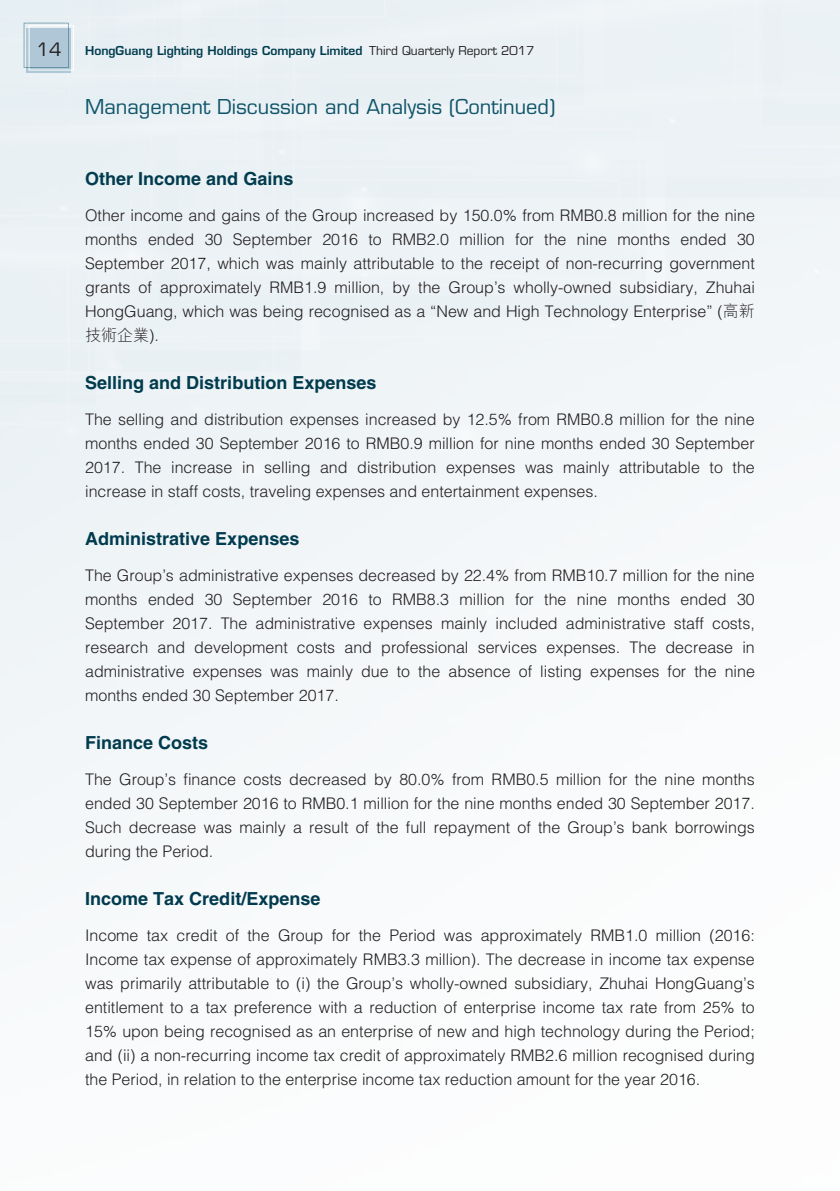
<style>
.page{position:relative;width:840px;height:1191px;background:#fff}
.page>*{position:absolute;margin:0;border:0;box-sizing:border-box;transform-origin:0 0}
.t1{font:20px "Eurostile LT Std";color:#10556a}
.t2{font:700 18px "Helvetica LT Std";color:#003b4e}
.t3{font:18px "Eurostile LT Std";color:#231f20}
.t4{font:300 16px/24px "Helvetica LT Std";color:#231f20;text-align:justify}
.t5{font:300 16px "M Hei HK";color:#231f20}
.t6{font:600 12px "Eurostile LT Std";color:#003b4e}
.s1{font-weight:400;color:#231f20}
.s2{font-family:"M Hei HK"}
.s3{font-family:"Helvetica LT Std"}
</style>
<div class="page">
<div style="left:27px;top:28px;width:44px;height:45px;background:#afc7d6"></div>
<div style="left:29px;top:25px;width:45px;height:46px;border:1px solid #fff"></div>
<p class="t3" style="left:37px;top:39px;width:26px">14</p>
<p class="t6" style="left:85px;top:43px;width:450px">HongGuang Lighting Holdings Company Limited <span class="s1">Third Quarterly Report 2017</span></p>
<p class="t1" style="left:85px;top:94px;width:471px">Management Discussion and Analysis (Continued)</p>
<p class="t2" style="left:85px;top:168px;width:210px">Other Income and Gains</p>
<p class="t4" style="left:85px;top:203px;width:671px">Other income and gains of the Group increased by 150.0% from RMB0.8 million for the nine months ended 30 September 2016 to RMB2.0 million for the nine months ended 30<br>September 2017, which was mainly attributable to the receipt of non-recurring government grants of approximately RMB1.9 million, by the Group’s wholly-owned subsidiary, Zhuhai HongGuang, which was being recognised as a “New and High Technology Enterprise” (<span class="s2">高新</span></p>
<p class="t5" style="left:85px;top:327px;width:75px">技術企業<span class="s3">).</span></p>
<p class="t2" style="left:85px;top:372px;width:293px">Selling and Distribution Expenses</p>
<p class="t4" style="left:85px;top:407px;width:670px">The selling and distribution expenses increased by 12.5% from RMB0.8 million for the nine months ended 30 September 2016 to RMB0.9 million for nine months ended 30 September 2017. The increase in selling and distribution expenses was mainly attributable to the increase in staff costs, traveling expenses and entertainment expenses.</p>
<p class="t2" style="left:85px;top:528px;width:216px">Administrative Expenses</p>
<p class="t4" style="left:85px;top:563px;width:671px">The Group’s administrative expenses decreased by 22.4% from RMB10.7 million for the nine months ended 30 September 2016 to RMB8.3 million for the nine months ended 30<br>September 2017. The administrative expenses mainly included administrative staff costs, research and development costs and professional services expenses. The decrease in administrative expenses was mainly due to the absence of listing expenses for the nine months ended 30 September 2017.</p>
<p class="t2" style="left:85px;top:732px;width:125px">Finance Costs</p>
<p class="t4" style="left:85px;top:767px;width:670px">The Group’s finance costs decreased by 80.0% from RMB0.5 million for the nine months ended 30 September 2016 to RMB0.1 million for the nine months ended 30 September 2017.<br>Such decrease was mainly a result of the full repayment of the Group’s bank borrowings during the Period.</p>
<p class="t2" style="left:85px;top:888px;width:237px">Income Tax Credit/Expense</p>
<p class="t4" style="left:85px;top:923px;width:671px">Income tax credit of the Group for the Period was approximately RMB1.0 million (2016:<br>Income tax expense of approximately RMB3.3 million). The decrease in income tax expense was primarily attributable to (i) the Group’s wholly-owned subsidiary, Zhuhai HongGuang’s entitlement to a tax preference with a reduction of enterprise income tax rate from 25% to 15% upon being recognised as an enterprise of new and high technology during the Period; and (ii) a non-recurring income tax credit of approximately RMB2.6 million recognised during the Period, in relation to the enterprise income tax reduction amount for the year 2016.</p>
</div>
